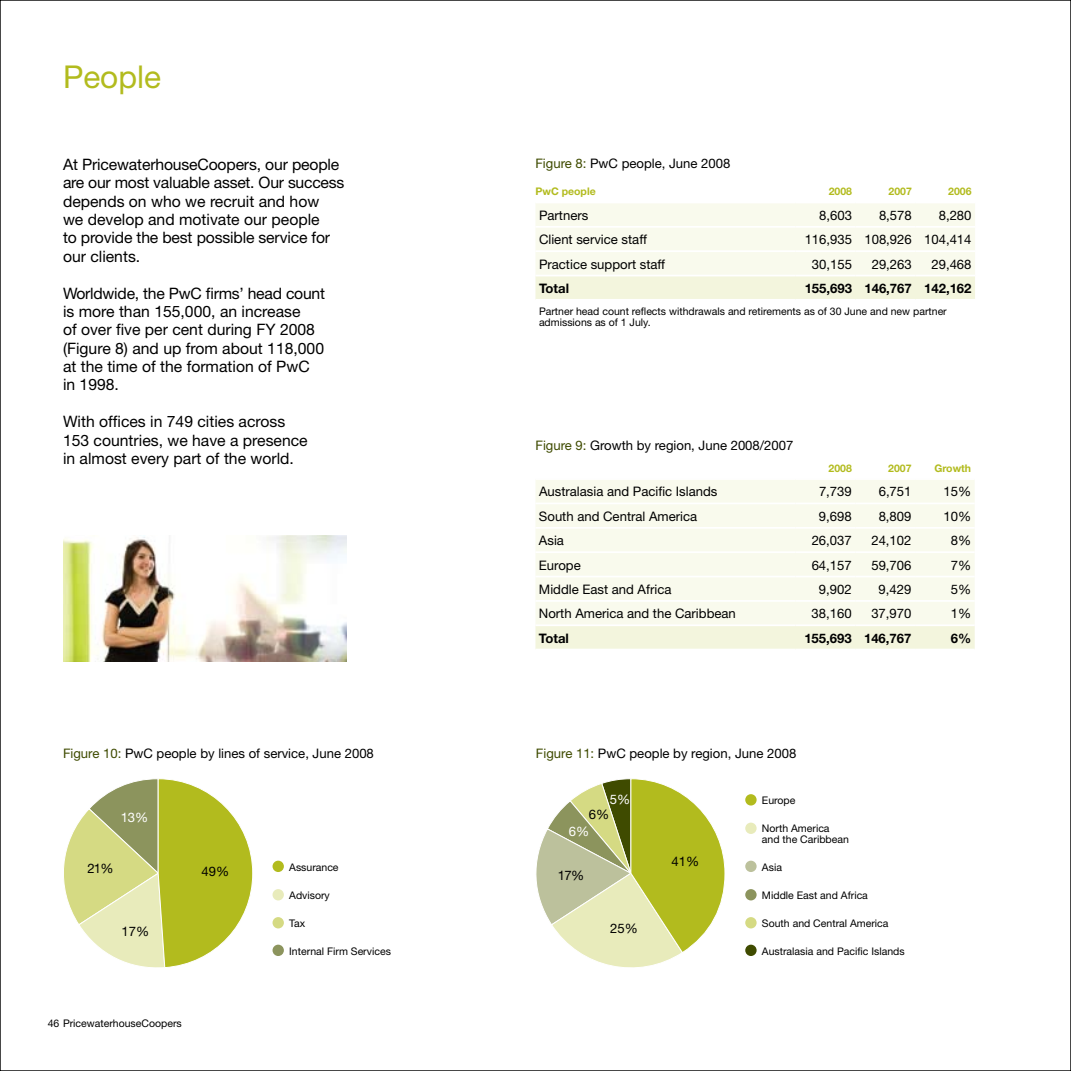
<style>
.page{position:relative;width:1071px;height:1071px;background:#fff}
.page>*{position:absolute;margin:0;border:0;box-sizing:border-box;transform-origin:0 0}
.t1{font:31.5px "Helvetica Neue";color:#b2bb1e}
.t2{font:15.75px/18.4px "Helvetica Neue";color:#000}
.t3{font:13.12px "Helvetica Neue";color:#000}
.t4{font:700 13.12px "Helvetica Neue";color:#000}
.t5{font:13.12px "Helvetica Neue";color:#fff}
.t6{font:10.5px/10.5px "Helvetica Neue";color:#000}
.t7{font:700 10.5px "Helvetica Neue";color:#b2bb1e}
.s1{color:#3f4b00}
</style>
<div class="page">
<svg style="left:536px;top:778px;width:189px;height:190px"></svg>
<div style="left:745px;top:794px;width:12px;height:12px;background:#b2bb1e;border-radius:50%"></div>
<div style="left:745px;top:823px;width:12px;height:11px;background:#e8ebbb;border-radius:50%"></div>
<div style="left:745px;top:861px;width:12px;height:11px;background:#bcc19c;border-radius:50%"></div>
<div style="left:745px;top:889px;width:12px;height:11px;background:#8c945d;border-radius:50%"></div>
<div style="left:745px;top:917px;width:12px;height:11px;background:#d5da83;border-radius:50%"></div>
<div style="left:745px;top:945px;width:12px;height:11px;background:#3f4b00;border-radius:50%"></div>
<svg style="left:64px;top:778px;width:189px;height:190px"></svg>
<div style="left:273px;top:861px;width:11px;height:11px;background:#b2bb1e;border-radius:50%"></div>
<div style="left:273px;top:889px;width:11px;height:11px;background:#e8ebbb;border-radius:50%"></div>
<div style="left:273px;top:917px;width:11px;height:11px;background:#d5da83;border-radius:50%"></div>
<div style="left:273px;top:945px;width:11px;height:11px;background:#8c945d;border-radius:50%"></div>
<div style="left:536px;top:480px;width:439px;height:144px;background:#f9faed"></div>
<div style="left:536px;top:626px;width:439px;height:23px;background:#f3f5dd"></div>
<hr style="left:536px;top:503px;width:260px;height:1px;background:#fff">
<hr style="left:796px;top:503px;width:59px;height:1px;background:#fff">
<hr style="left:855px;top:503px;width:60px;height:1px;background:#fff">
<hr style="left:915px;top:503px;width:60px;height:1px;background:#fff">
<hr style="left:536px;top:527px;width:260px;height:2px;background:#fff">
<hr style="left:796px;top:527px;width:59px;height:2px;background:#fff">
<hr style="left:855px;top:527px;width:60px;height:2px;background:#fff">
<hr style="left:915px;top:527px;width:60px;height:2px;background:#fff">
<hr style="left:536px;top:551px;width:260px;height:2px;background:#fff">
<hr style="left:796px;top:551px;width:59px;height:2px;background:#fff">
<hr style="left:855px;top:551px;width:60px;height:2px;background:#fff">
<hr style="left:915px;top:551px;width:60px;height:2px;background:#fff">
<hr style="left:536px;top:576px;width:260px;height:1px;background:#fff">
<hr style="left:796px;top:576px;width:59px;height:1px;background:#fff">
<hr style="left:855px;top:576px;width:60px;height:1px;background:#fff">
<hr style="left:915px;top:576px;width:60px;height:1px;background:#fff">
<hr style="left:536px;top:600px;width:260px;height:2px;background:#fff">
<hr style="left:796px;top:600px;width:59px;height:2px;background:#fff">
<hr style="left:855px;top:600px;width:60px;height:2px;background:#fff">
<hr style="left:915px;top:600px;width:60px;height:2px;background:#fff">
<svg style="left:536px;top:203px;width:439px;height:96px;background:#f7f8e9"></svg>
<hr style="left:536px;top:226px;width:260px;height:2px;background:#fff">
<hr style="left:796px;top:226px;width:60px;height:2px;background:#fff">
<hr style="left:856px;top:226px;width:59px;height:2px;background:#fff">
<hr style="left:915px;top:226px;width:60px;height:2px;background:#fff">
<hr style="left:536px;top:250px;width:260px;height:2px;background:#fff">
<hr style="left:796px;top:250px;width:60px;height:2px;background:#fff">
<hr style="left:856px;top:250px;width:59px;height:2px;background:#fff">
<hr style="left:915px;top:250px;width:60px;height:2px;background:#fff">
<hr style="left:536px;top:275px;width:260px;height:1px;background:#fff">
<hr style="left:796px;top:275px;width:60px;height:1px;background:#fff">
<hr style="left:856px;top:275px;width:59px;height:1px;background:#fff">
<hr style="left:915px;top:275px;width:60px;height:1px;background:#fff">
<img style="left:63px;top:536px;width:283px;height:126px">
<h1 class="t1" style="left:63px;top:58px;width:99px">People</h1>
<p class="t2" style="left:63px;top:155px;width:283px">At PricewaterhouseCoopers, our people are our most valuable asset. Our success depends on who we recruit and how<br>we develop and motivate our people<br>to provide the best possible service for our clients.</p>
<p class="t2" style="left:63px;top:284px;width:264px">Worldwide, the PwC firms’ head count is more than 155,000, an increase<br>of over five per cent during FY 2008 (Figure 8) and up from about 118,000 at the time of the formation of PwC in 1998.</p>
<p class="t2" style="left:63px;top:412px;width:246px">With offices in 749 cities across<br>153 countries, we have a presence in almost every part of the world.</p>
<p class="t3" style="left:63px;top:745px;width:312px"><span class="s1">Figure 10:</span> PwC people by lines of service, June 2008</p>
<p class="t5" style="left:121px;top:809px;width:29px">13%</p>
<p class="t3" style="left:87px;top:861px;width:28px">21%</p>
<p class="t3" style="left:122px;top:923px;width:29px">17%</p>
<p class="t3" style="left:202px;top:863px;width:29px">49%</p>
<p class="t6" style="left:48px;top:1018px;width:135px">46 PricewaterhouseCoopers</p>
<p class="t6" style="left:289px;top:861px;width:51px">Assurance</p>
<p class="t6" style="left:289px;top:889px;width:42px">Advisory</p>
<p class="t6" style="left:289px;top:917px;width:17px">Tax</p>
<p class="t6" style="left:289px;top:945px;width:103px">Internal Firm Services</p>
<p class="t3" style="left:535px;top:155px;width:196px"><span class="s1">Figure 8:</span> PwC people, June 2008</p>
<p class="t7" style="left:536px;top:185px;width:62px">PwC people</p>
<p class="t7" style="left:829px;top:185px;width:25px">2008</p>
<p class="t7" style="left:889px;top:185px;width:25px">2007</p>
<p class="t7" style="left:948px;top:185px;width:25px">2006</p>
<p class="t3" style="left:539px;top:207px;width:51px">Partners</p>
<p class="t3" style="left:819px;top:207px;width:34px">8,603</p>
<p class="t3" style="left:879px;top:207px;width:34px">8,578</p>
<p class="t3" style="left:939px;top:207px;width:34px">8,280</p>
<p class="t3" style="left:539px;top:232px;width:109px">Client service staff</p>
<p class="t3" style="left:805px;top:232px;width:168px">116,935 108,926 104,414</p>
<p class="t3" style="left:539px;top:256px;width:128px">Practice support staff</p>
<p class="t3" style="left:812px;top:256px;width:42px">30,155</p>
<p class="t3" style="left:872px;top:256px;width:42px">29,263</p>
<p class="t3" style="left:931px;top:256px;width:42px">29,468</p>
<p class="t4" style="left:539px;top:280px;width:32px">Total</p>
<p class="t4" style="left:805px;top:280px;width:168px">155,693 146,767 142,162</p>
<p class="t6" style="left:539px;top:306px;width:409px;line-height:11.4px">Partner head count reflects withdrawals and retirements as of 30 June and new partner admissions as of 1 July.</p>
<p class="t3" style="left:536px;top:437px;width:259px"><span class="s1">Figure 9:</span> Growth by region, June 2008/2007</p>
<p class="t7" style="left:828px;top:462px;width:25px">2008</p>
<p class="t7" style="left:888px;top:462px;width:25px">2007</p>
<p class="t7" style="left:934px;top:462px;width:38px">Growth</p>
<p class="t3" style="left:539px;top:484px;width:180px">Australasia and Pacific Islands</p>
<p class="t3" style="left:819px;top:484px;width:34px">7,739</p>
<p class="t3" style="left:879px;top:484px;width:34px">6,751</p>
<p class="t3" style="left:943px;top:484px;width:29px">15%</p>
<p class="t3" style="left:539px;top:508px;width:160px">South and Central America</p>
<p class="t3" style="left:819px;top:508px;width:34px">9,698</p>
<p class="t3" style="left:879px;top:508px;width:34px">8,809</p>
<p class="t3" style="left:943px;top:508px;width:29px">10%</p>
<p class="t3" style="left:539px;top:533px;width:27px">Asia</p>
<p class="t3" style="left:812px;top:533px;width:42px">26,037</p>
<p class="t3" style="left:871px;top:533px;width:42px">24,102</p>
<p class="t3" style="left:951px;top:533px;width:22px">8%</p>
<p class="t3" style="left:539px;top:557px;width:43px">Europe</p>
<p class="t3" style="left:812px;top:557px;width:42px">64,157</p>
<p class="t3" style="left:871px;top:557px;width:42px">59,706</p>
<p class="t3" style="left:951px;top:557px;width:22px">7%</p>
<p class="t3" style="left:539px;top:581px;width:134px">Middle East and Africa</p>
<p class="t3" style="left:819px;top:581px;width:34px">9,902</p>
<p class="t3" style="left:879px;top:581px;width:34px">9,429</p>
<p class="t3" style="left:951px;top:581px;width:22px">5%</p>
<p class="t3" style="left:539px;top:606px;width:198px">North America and the Caribbean</p>
<p class="t3" style="left:812px;top:606px;width:42px">38,160</p>
<p class="t3" style="left:871px;top:606px;width:42px">37,970</p>
<p class="t3" style="left:951px;top:606px;width:22px">1%</p>
<p class="t4" style="left:539px;top:630px;width:32px">Total</p>
<p class="t4" style="left:804px;top:630px;width:109px">155,693 146,767</p>
<p class="t4" style="left:951px;top:630px;width:22px">6%</p>
<p class="t3" style="left:536px;top:745px;width:262px"><span class="s1">Figure 11:</span> PwC people by region, June 2008</p>
<p class="t5" style="left:610px;top:792px;width:22px">5%</p>
<p class="t3" style="left:589px;top:806px;width:22px">6%</p>
<p class="t5" style="left:569px;top:823px;width:22px">6%</p>
<p class="t3" style="left:558px;top:867px;width:28px">17%</p>
<p class="t3" style="left:610px;top:921px;width:29px">25%</p>
<p class="t3" style="left:671px;top:854px;width:29px">41%</p>
<p class="t6" style="left:762px;top:795px;width:35px">Europe</p>
<p class="t6" style="left:762px;top:823px;width:88px">North America and the Caribbean</p>
<p class="t6" style="left:762px;top:861px;width:22px">Asia</p>
<p class="t6" style="left:762px;top:889px;width:107px">Middle East and Africa</p>
<p class="t6" style="left:762px;top:917px;width:128px">South and Central America</p>
<p class="t6" style="left:762px;top:945px;width:144px">Australasia and Pacific Islands</p>
</div>
